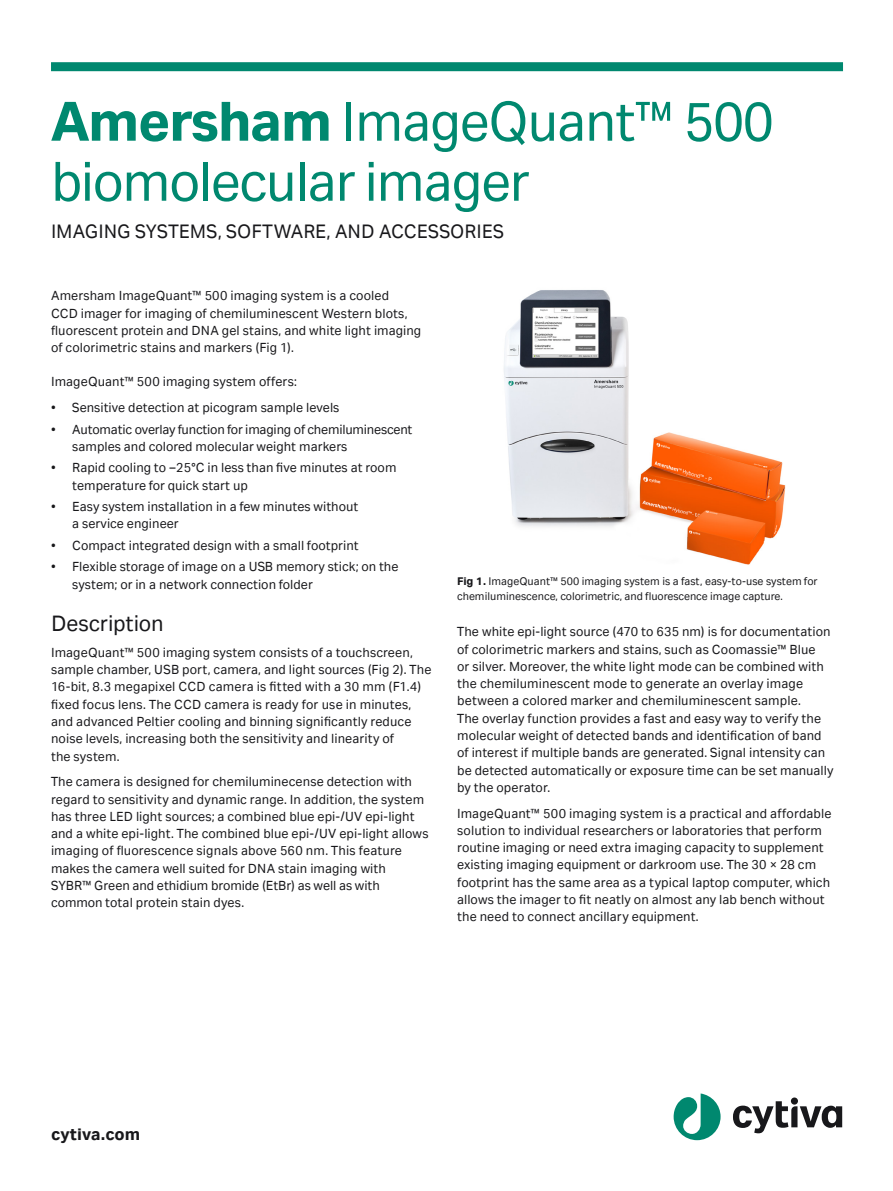
<style>
.page{position:relative;width:893px;height:1191px;background:#fff}
.page>*{position:absolute;margin:0;border:0;box-sizing:border-box;transform-origin:0 0}
.t1{font:60px/60px "Cytiva Aktiv";letter-spacing:-.025em;color:#00886f}
.t2{font:24px "Cytiva Aktiv";letter-spacing:-.005em;color:#18181b}
.t3{font:21px "Cytiva Aktiv";letter-spacing:.005em;color:#18181b}
.t4{font:700 18px "Cytiva Aktiv";color:#18181b}
.t5{font:14.25px/17.2px "Cytiva Aktiv";letter-spacing:.005em;color:#18181b}
.t6{font:14.25px/17.2px "Cytiva Aktiv";letter-spacing:-.015em;color:#18181b}
.t7{font:12px/14.2px "Cytiva Aktiv";color:#18181b}
.s1{font-weight:700}
</style>
<div class="page">
<svg style="left:733px;top:1101px;width:109px;height:32px"></svg>
<div style="left:791px;top:1097px;width:7px;height:7px;background:#18181b;border-radius:50%"></div>
<svg style="left:674px;top:1093px;width:47px;height:47px"></svg>
<div style="left:51px;top:62px;width:792px;height:9px;background:#00886f"></div>
<img style="left:504px;top:290px;width:282px;height:275px">
<h1 class="t1" style="left:51px;top:91px;width:724px"><span class="s1">Amersham</span> ImageQuant™ 500 biomolecular imager</h1>
<h3 class="t3" style="left:51px;top:220px;width:454px">IMAGING SYSTEMS, SOFTWARE, AND ACCESSORIES</h3>
<p class="t5" style="left:51px;top:287px;width:372px">Amersham ImageQuant™ 500 imaging system is a cooled<br>CCD imager for imaging of chemiluminescent Western blots, fluorescent protein and DNA gel stains, and white light imaging of colorimetric stains and markers (Fig 1).</p>
<p class="t5" style="left:51px;top:373px;width:247px">ImageQuant™ 500 imaging system offers:</p>
<p class="t5" style="left:51px;top:399px;width:290px">• Sensitive detection at picogram sample levels</p>
<p class="t6" style="left:72px;top:420px;width:342px;text-indent:-21px">• Automatic overlay function for imaging of chemiluminescent samples and colored molecular weight markers</p>
<p class="t5" style="left:72px;top:459px;width:326px;text-indent:-21px">• Rapid cooling to –25°C in less than five minutes at room temperature for quick start up</p>
<p class="t5" style="left:72px;top:498px;width:288px;text-indent:-21px">• Easy system installation in a few minutes without a service engineer</p>
<p class="t5" style="left:51px;top:536px;width:309px">• Compact integrated design with a small footprint</p>
<p class="t5" style="left:72px;top:558px;width:328px;text-indent:-21px">• Flexible storage of image on a USB memory stick; on the system; or in a network connection folder</p>
<h2 class="t2" style="left:51px;top:610px;width:114px">Description</h2>
<p class="t5" style="left:51px;top:643px;width:382px">ImageQuant™ 500 imaging system consists of a touchscreen, sample chamber, USB port, camera, and light sources (Fig 2). The 16-bit, 8.3 megapixel CCD camera is fitted with a 30 mm (F1.4) fixed focus lens. The CCD camera is ready for use in minutes, and advanced Peltier cooling and binning significantly reduce noise levels, increasing both the sensitivity and linearity of<br>the system.</p>
<p class="t5" style="left:51px;top:773px;width:379px">The camera is designed for chemiluminecense detection with regard to sensitivity and dynamic range. In addition, the system has three LED light sources; a combined blue epi-/UV epi-light and a white epi-light. The combined blue epi-/UV epi-light allows imaging of fluorescence signals above 560 nm. This feature makes the camera well suited for DNA stain imaging with SYBR™ Green and ethidium bromide (EtBr) as well as with common total protein stain dyes.</p>
<p class="t7" style="left:457px;top:574px;width:362px"><span class="s1">Fig 1.</span> ImageQuant™ 500 imaging system is a fast, easy-to-use system for chemiluminescence, colorimetric, and fluorescence image capture.</p>
<p class="t5" style="left:457px;top:623px;width:378px">The white epi-light source (470 to 635 nm) is for documentation of colorimetric markers and stains, such as Coomassie™ Blue<br>or silver. Moreover, the white light mode can be combined with the chemiluminescent mode to generate an overlay image between a colored marker and chemiluminescent sample.<br>The overlay function provides a fast and easy way to verify the molecular weight of detected bands and identification of band of interest if multiple bands are generated. Signal intensity can be detected automatically or exposure time can be set manually by the operator.</p>
<p class="t5" style="left:457px;top:804px;width:376px">ImageQuant™ 500 imaging system is a practical and affordable solution to individual researchers or laboratories that perform routine imaging or need extra imaging capacity to supplement existing imaging equipment or darkroom use. The 30 × 28 cm footprint has the same area as a typical laptop computer, which allows the imager to fit neatly on almost any lab bench without the need to connect ancillary equipment.</p>
<p class="t4" style="left:51px;top:1123px;width:91px">cytiva.com</p>
</div>
